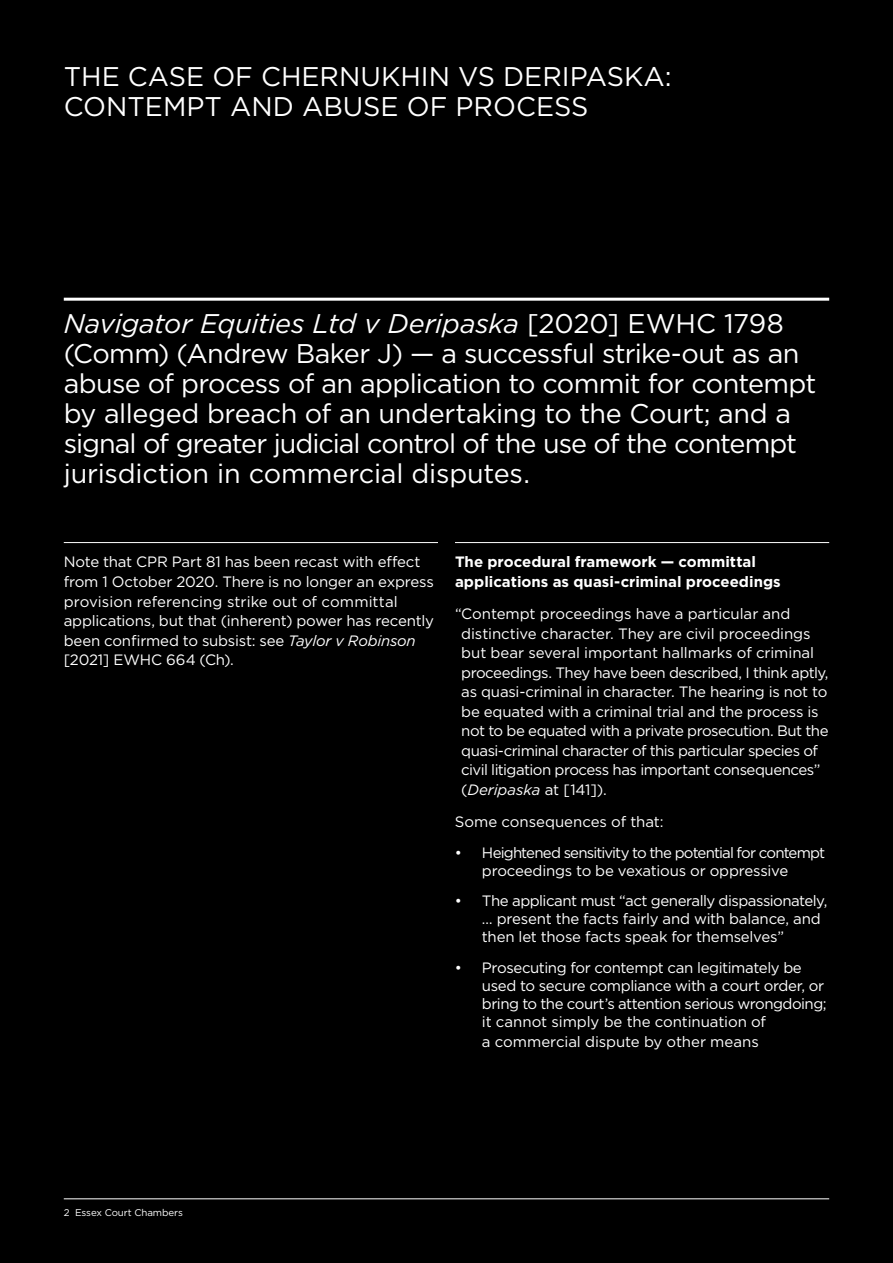
<style>
.page{position:relative;width:893px;height:1263px;background:#000}
.page>*{position:absolute;margin:0;border:0;box-sizing:border-box;transform-origin:0 0}
.t1{font:27px/30px "Gotham";letter-spacing:-.02em;color:#fff}
.t2{font:27px/30px "Gotham";color:#fff}
.t3{font:15px/19.5px "Gotham";letter-spacing:-.02em;color:#fff}
.t4{font:15px/18px "Gotham";letter-spacing:-.05em;color:#fff}
.t5{font:700 15px/19.5px "Gotham";color:#fff}
.t6{font:15px "Gotham";color:#fff}
.t7{font:9.75px "Gotham";letter-spacing:-.01em;color:#fff}
.s1{font-style:italic}
</style>
<div class="page">
<hr style="left:64px;top:1198px;width:765px;height:1px;background:#fff">
<hr style="left:64px;top:298px;width:765px;height:3px;background:#fff">
<hr style="left:64px;top:542px;width:374px;height:1px;background:#fff">
<hr style="left:455px;top:542px;width:374px;height:1px;background:#fff">
<h1 class="t2" style="left:64px;top:61px;width:609px">THE CASE OF CHERNUKHIN VS DERIPASKA:<br>CONTEMPT AND ABUSE OF PROCESS</h1>
<p class="t1" style="left:64px;top:308px;width:754px"><span class="s1">Navigator Equities Ltd v Deripaska</span> [2020] EWHC 1798 (Comm) (Andrew Baker J) — a successful strike-out as an abuse of process of an application to commit for contempt by alleged breach of an undertaking to the Court; and a signal of greater judicial control of the use of the contempt jurisdiction in commercial disputes.</p>
<p class="t3" style="left:64px;top:552px;width:372px">Note that CPR Part 81 has been recast with effect from 1 October 2020. There is no longer an express provision referencing strike out of committal applications, but that (inherent) power has recently been confirmed to subsist: see <span class="s1">Taylor v Robinson </span>[2021] EWHC 664 (Ch).</p>
<p class="t5" style="left:455px;top:552px;width:327px">The procedural framework — committal applications as quasi-criminal proceedings</p>
<p class="t3" style="left:461px;top:604px;width:369px;text-indent:-6px">“Contempt proceedings have a particular and distinctive character. They are civil proceedings but bear several important hallmarks of criminal proceedings. They have been described, I think aptly, as quasi-criminal in character. The hearing is not to be equated with a criminal trial and the process is not to be equated with a private prosecution. But the quasi-criminal character of this particular species of civil litigation process has important consequences” (<span class="s1">Deripaska</span> at [141]).</p>
<p class="t6" style="left:455px;top:813px;width:210px">Some consequences of that:</p>
<p class="t4" style="left:482px;top:843px;width:345px;text-indent:-27px">• Heightened sensitivity to the potential for contempt proceedings to be vexatious or oppressive</p>
<p class="t3" style="left:482px;top:892px;width:347px;line-height:18px;text-indent:-27px">• The applicant must “act generally dispassionately, … present the facts fairly and with balance, and then let those facts speak for themselves”</p>
<p class="t3" style="left:482px;top:958px;width:346px;line-height:18px;text-indent:-27px">• Prosecuting for contempt can legitimately be used to secure compliance with a court order, or bring to the court’s attention serious wrongdoing; it cannot simply be the continuation of</p>
<p class="t3" style="left:482px;top:1031px;width:278px">a commercial dispute by other means</p>
<p class="t7" style="left:64px;top:1207px;width:121px">2 Essex Court Chambers</p>
</div>
